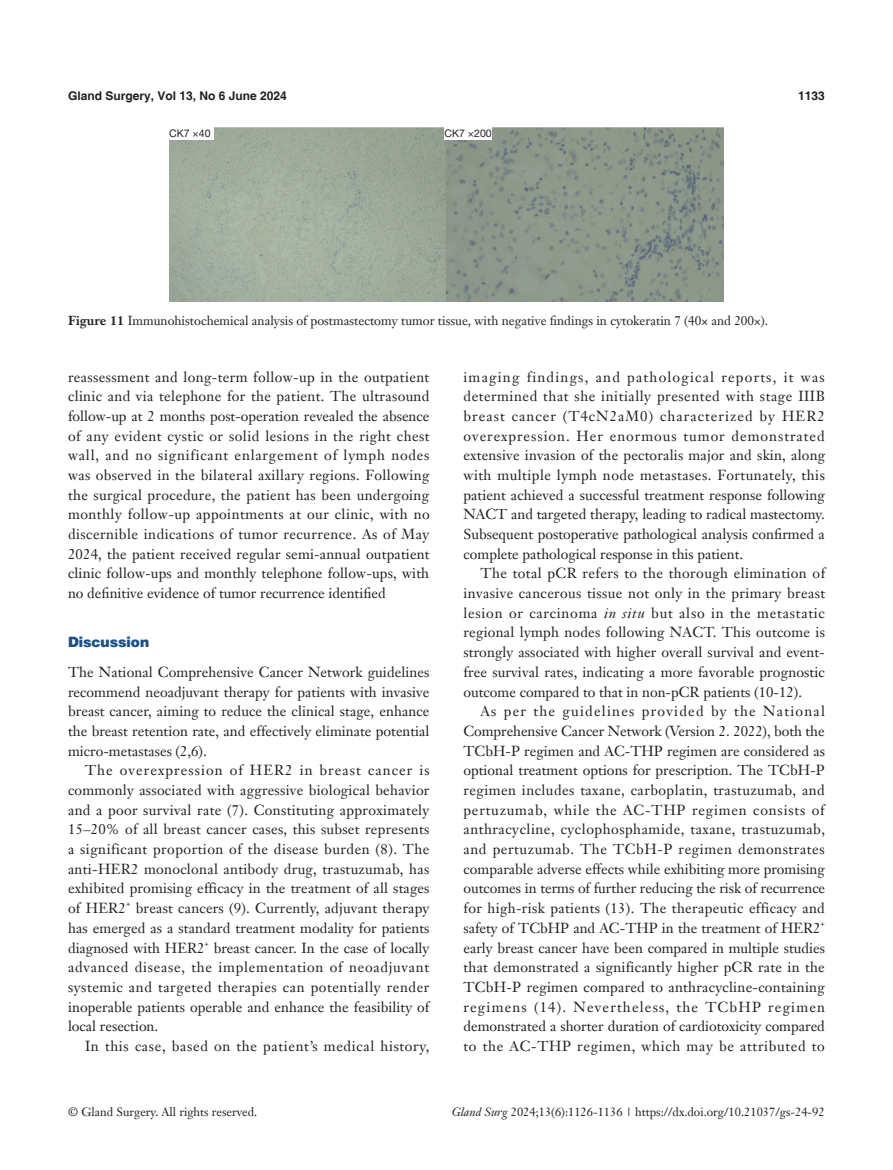
<style>
.page{position:relative;width:893px;height:1170px;background:#fff}
.page>*{position:absolute;margin:0;border:0;box-sizing:border-box;transform-origin:0 0}
.t1{font:14.25px/19.6px "Janson Text LT";color:#231f20;text-align:justify}
.t2{font:14.25px "Janson Text LT";letter-spacing:.045em;color:#231f20}
._1ji-6_5{font:900 14.25px "Helvetica";color:#1c5085}
.二级标题下沉{font:12.75px "Janson Text LT";color:#231f20}
.t3{font:12px "Janson Text LT";color:#231f20}
.t4{font:700 12px "Helvetica";color:#231f20}
.二级标题下沉-2{font:10.5px "Helvetica Neue LT Pro";color:#231f20}
.t5{font:8.25px "Janson Text LT";color:#231f20}
.s1{font-weight:700}
.s2{font-style:italic}
</style>
<div class="page">
<img style="left:169px;top:128px;width:555px;height:173px">
<div style="left:169px;top:128px;width:45px;height:12px;background:#fff"></div>
<div style="left:445px;top:128px;width:47px;height:12px;background:#fff"></div>
<p class="t4" style="left:68px;top:88px;width:220px">Gland Surgery, Vol 13, No 6 June 2024</p>
<p class="t4" style="left:798px;top:88px;width:28px">1133</p>
<p class="二级标题下沉-2" style="left:169px;top:126px;width:43px">CK7 ×40</p>
<p class="二级标题下沉-2" style="left:445px;top:126px;width:49px">CK7 ×200</p>
<p class="二级标题下沉" style="left:68px;top:312px;width:702px"><span class="s1">Figure 11</span> Immunohistochemical analysis of postmastectomy tumor tissue, with negative findings in cytokeratin 7 (40× and 200×).</p>
<p class="t1" style="left:68px;top:366px;width:363px">reassessment and long-term follow-up in the outpatient clinic and via telephone for the patient. The ultrasound follow-up at 2 months post-operation revealed the absence of any evident cystic or solid lesions in the right chest wall, and no significant enlargement of lymph nodes was observed in the bilateral axillary regions. Following the surgical procedure, the patient has been undergoing monthly follow-up appointments at our clinic, with no discernible indications of tumor recurrence. As of May 2024, the patient received regular semi-annual outpatient clinic follow-ups and monthly telephone follow-ups, with no definitive evidence of tumor recurrence identified</p>
<p class="_1ji-6_5" style="left:68px;top:633px;width:83px">Discussion</p>
<p class="t1" style="left:68px;top:662px;width:363px">The National Comprehensive Cancer Network guidelines recommend neoadjuvant therapy for patients with invasive breast cancer, aiming to reduce the clinical stage, enhance the breast retention rate, and effectively eliminate potential micro-metastases (2,6).</p>
<p class="t1" style="left:68px;top:760px;width:363px;text-indent:17px">The overexpression of HER2 in breast cancer is commonly associated with aggressive biological behavior and a poor survival rate (7). Constituting approximately 15–20% of all breast cancer cases, this subset represents a significant proportion of the disease burden (8). The anti-HER2 monoclonal antibody drug, trastuzumab, has exhibited promising efficacy in the treatment of all stages of HER2</p>
<p class="t1" style="left:68px;top:898px;width:363px;text-indent:68px">breast cancers (9). Currently, adjuvant therapy has emerged as a standard treatment modality for patients diagnosed with HER2</p>
<p class="t5" style="left:126px;top:898px;width:6px">+</p>
<p class="t1" style="left:68px;top:937px;width:363px;text-indent:146px">breast cancer. In the case of locally advanced disease, the implementation of neoadjuvant systemic and targeted therapies can potentially render inoperable patients operable and enhance the feasibility of local resection.</p>
<p class="t2" style="left:85px;top:1036px;width:346px">In this case, based on the patient’s medical history,</p>
<p class="t5" style="left:205px;top:937px;width:6px">+</p>
<p class="t1" style="left:463px;top:366px;width:363px">imaging findings, and pathological reports, it was determined that she initially presented with stage IIIB breast cancer (T4cN2aM0) characterized by HER2 overexpression. Her enormous tumor demonstrated extensive invasion of the pectoralis major and skin, along with multiple lymph node metastases. Fortunately, this patient achieved a successful treatment response following NACT and targeted therapy, leading to radical mastectomy.<br>Subsequent postoperative pathological analysis confirmed a complete pathological response in this patient.</p>
<p class="t1" style="left:463px;top:563px;width:363px;text-indent:17px">The total pCR refers to the thorough elimination of invasive cancerous tissue not only in the primary breast lesion or carcinoma <span class="s2">in situ</span> but also in the metastatic regional lymph nodes following NACT. This outcome is strongly associated with higher overall survival and event&shy;free survival rates, indicating a more favorable prognostic outcome compared to that in non-pCR patients (10-12).</p>
<p class="t1" style="left:463px;top:701px;width:363px;text-indent:17px">As per the guidelines provided by the National Comprehensive Cancer Network (Version 2. 2022), both the TCbH-P regimen and AC-THP regimen are considered as optional treatment options for prescription. The TCbH-P regimen includes taxane, carboplatin, trastuzumab, and pertuzumab, while the AC-THP regimen consists of anthracycline, cyclophosphamide, taxane, trastuzumab, and pertuzumab. The TCbH-P regimen demonstrates comparable adverse effects while exhibiting more promising outcomes in terms of further reducing the risk of recurrence for high-risk patients (13). The therapeutic efficacy and safety of TCbHP and AC-THP in the treatment of HER2</p>
<p class="t5" style="left:821px;top:917px;width:6px">+</p>
<p class="t1" style="left:463px;top:937px;width:363px">early breast cancer have been compared in multiple studies that demonstrated a significantly higher pCR rate in the TCbH-P regimen compared to anthracycline-containing regimens (14). Nevertheless, the TCbHP regimen demonstrated a shorter duration of cardiotoxicity compared to the AC-THP regimen, which may be attributed to</p>
<p class="t3" style="left:68px;top:1104px;width:191px">© Gland Surgery. All rights reserved.</p>
<p class="t3" style="left:452px;top:1104px;width:375px"><span class="s2">Gland Surg</span> 2024;13(6):1126-1136 | https://dx.doi.org/10.21037/gs-24-92</p>
</div>
